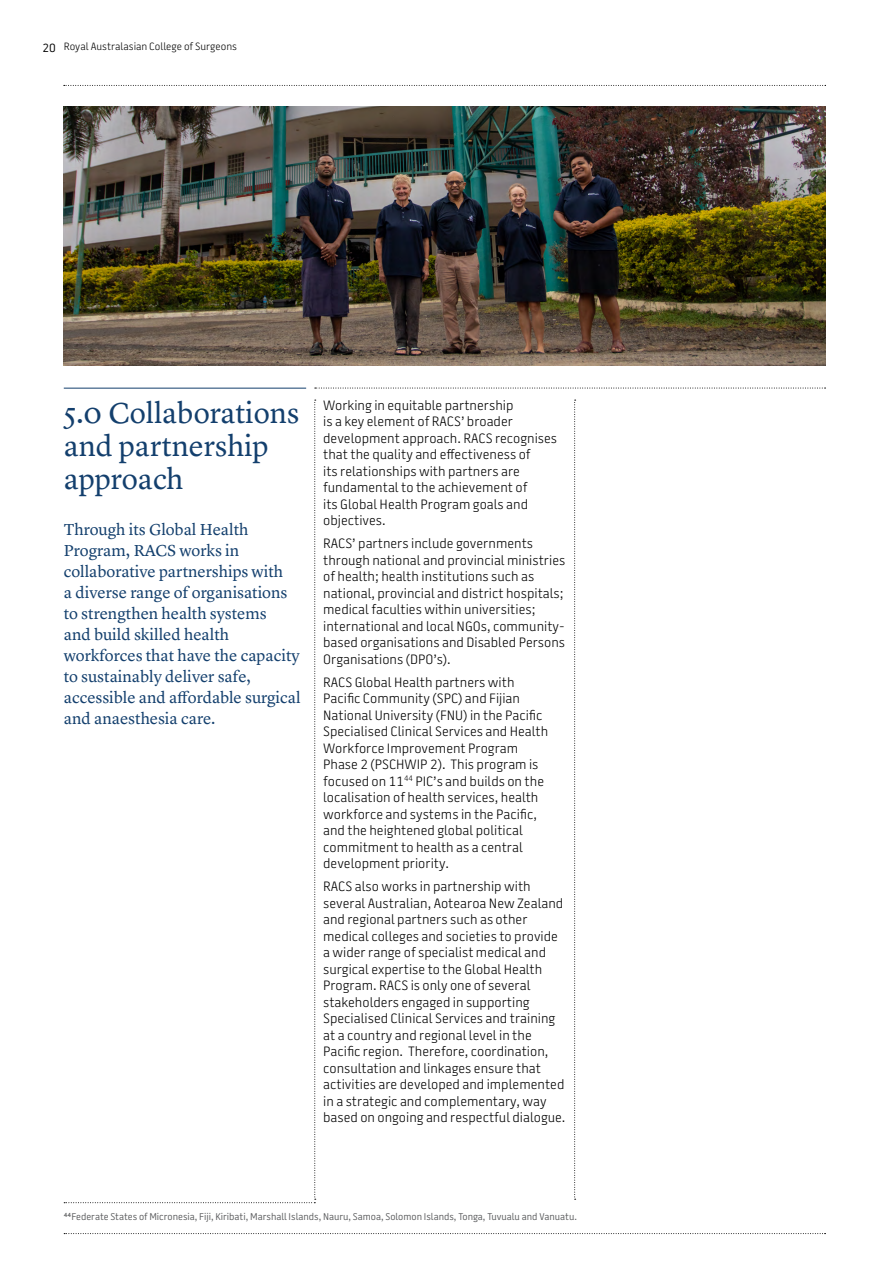
<style>
.page{position:relative;width:893px;height:1263px;background:#fff}
.page>*{position:absolute;margin:0;border:0;box-sizing:border-box;transform-origin:0 0}
.t1{font:30px/33px "Lyon Text";color:#133f6d}
.t2{font:16.5px/21px "Lyon Text";color:#133f6d}
.t3{font:300 13.5px/16.5px "Battersea";color:#000}
.t4{font:300 10.5px "Battersea";color:#000}
.t5{font:9.75px "Battersea";color:#58595b}
.s1{font-weight:400;font-size:12px}
</style>
<div class="page">
<svg style="left:64px;top:1233px;width:762px;height:1px"></svg>
<svg style="left:64px;top:85px;width:762px;height:1px"></svg>
<svg style="left:574px;top:400px;width:2px;height:800px"></svg>
<svg style="left:315px;top:388px;width:511px;height:1px"></svg>
<hr style="left:64px;top:388px;width:242px;height:1px;background:#133f6d">
<svg style="left:64px;top:400px;width:252px;height:803px"></svg>
<img style="left:63px;top:106px;width:762px;height:260px">
<p class="t4" style="left:43px;top:40px;width:196px"><span class="s1">20</span> Royal Australasian College of Surgeons</p>
<h1 class="t1" style="left:64px;top:394px;width:237px">5.0 Collaborations and partnership approach</h1>
<p class="t2" style="left:64px;top:518px;width:238px">Through its Global Health<br>Program, RACS works in collaborative partnerships with<br>a diverse range of organisations to strengthen health systems<br>and build skilled health workforces that have the capacity to sustainably deliver safe, accessible and affordable surgical and anaesthesia care.</p>
<p class="t3" style="left:323px;top:397px;width:236px">Working in equitable partnership<br>is a key element of RACS’ broader development approach. RACS recognises that the quality and effectiveness of<br>its relationships with partners are fundamental to the achievement of<br>its Global Health Program goals and objectives.</p>
<p class="t3" style="left:323px;top:535px;width:244px">RACS’ partners include governments through national and provincial ministries of health; health institutions such as national, provincial and district hospitals; medical faculties within universities; international and local NGOs, community&shy;based organisations and Disabled Persons Organisations (DPO’s).</p>
<p class="t3" style="left:323px;top:674px;width:227px">RACS Global Health partners with Pacific Community (SPC) and Fijian National University (FNU) in the Pacific Specialised Clinical Services and Health Workforce Improvement Program Phase 2 (PSCHWIP 2). This program is focused on 11<sup>44</sup> PIC’s and builds on the localisation of health services, health workforce and systems in the Pacific, and the heightened global political commitment to health as a central development priority.</p>
<p class="t3" style="left:323px;top:878px;width:244px">RACS also works in partnership with several Australian, Aotearoa New Zealand and regional partners such as other medical colleges and societies to provide a wider range of specialist medical and surgical expertise to the Global Health Program. RACS is only one of several stakeholders engaged in supporting Specialised Clinical Services and training at a country and regional level in the Pacific region. Therefore, coordination, consultation and linkages ensure that activities are developed and implemented in a strategic and complementary, way based on ongoing and respectful dialogue.</p>
<p class="t5" style="left:64px;top:1210px;width:515px"><sup>44</sup>Federate States of Micronesia, Fiji, Kiribati, Marshall Islands, Nauru, Samoa, Solomon Islands, Tonga, Tuvualu and Vanuatu.</p>
</div>
